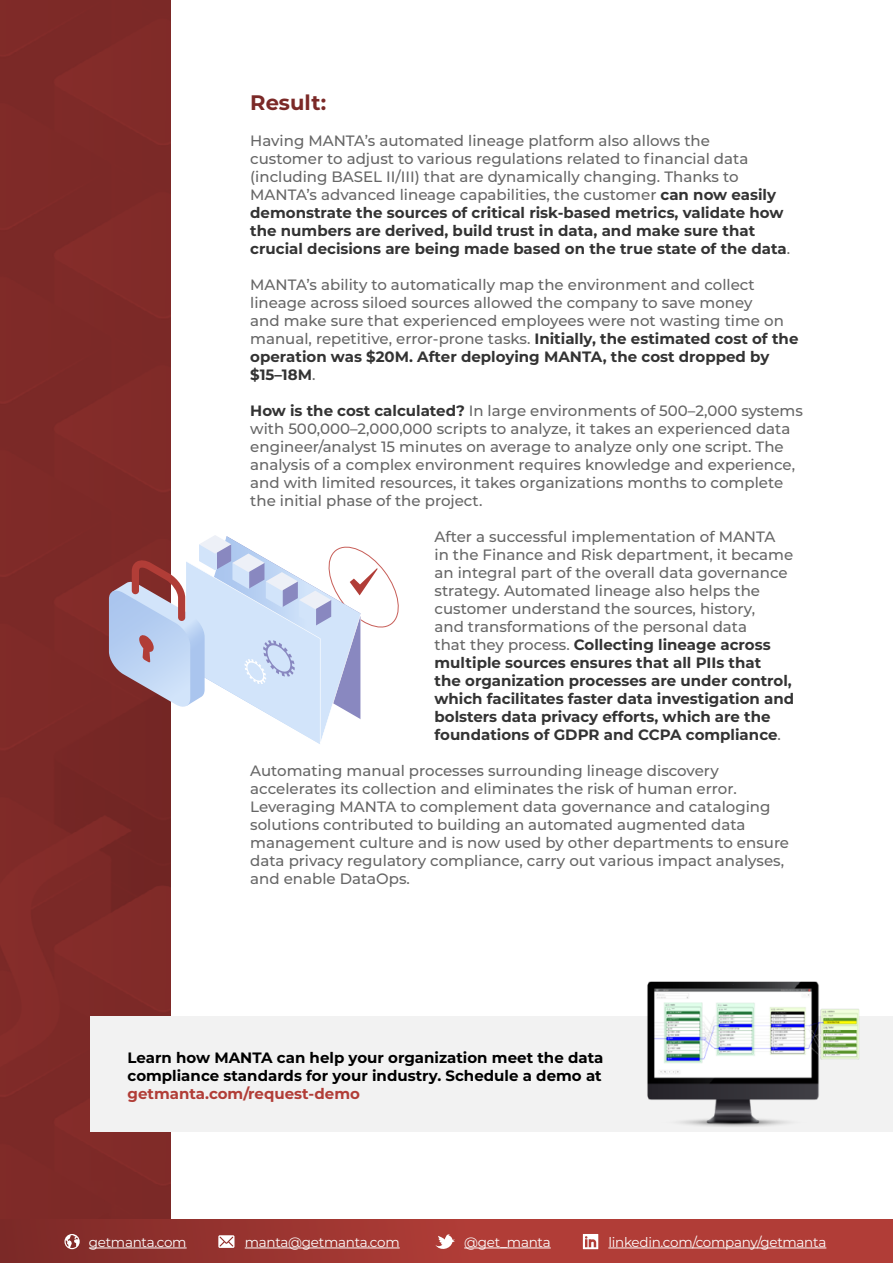
<style>
.page{position:relative;width:893px;height:1263px;background:#fff}
.page>*{position:absolute;margin:0;border:0;box-sizing:border-box;transform-origin:0 0}
.t1{font:700 21px "Montserrat";color:#7b2927}
.t2{font:500 15px/18px "Montserrat";color:#666}
.t3{font:700 15px/18px "Montserrat";color:#000}
.t4{font:700 15px "Montserrat";color:#b13d37}
.t5{font:13.5px "Montserrat";letter-spacing:-.02em;color:#fff}
.s1{font-weight:700;color:#333}
</style>
<div class="page">
<div style="left:0;top:0;width:170px;height:1263px;background:#7b2927"></div>
<div style="left:90px;top:1016px;width:803px;height:115px;background:#f2f2f2"></div>
<img style="left:635px;top:981px;width:233px;height:151px">
<div style="left:0;top:1219px;width:893px;height:44px;background:linear-gradient(to right,#872e2b,#bf423b)"></div>
<hr style="left:89px;top:1247px;width:98px;height:1px;background:#fff">
<hr style="left:245px;top:1247px;width:155px;height:1px;background:#fff">
<hr style="left:464px;top:1247px;width:87px;height:1px;background:#fff">
<hr style="left:608px;top:1247px;width:218px;height:1px;background:#fff">
<svg style="left:218px;top:1235px;width:16px;height:13px"></svg>
<svg style="left:435px;top:1234px;width:20px;height:18px"></svg>
<svg style="left:64px;top:1234px;width:16px;height:15px"></svg>
<svg style="left:583px;top:1234px;width:15px;height:15px"></svg>
<svg style="left:109px;top:535px;width:290px;height:209px"></svg>
<h1 class="t1" style="left:250px;top:88px;width:78px">Result:</h1>
<p class="t2" style="left:250px;top:131px;width:541px">Having MANTA’s automated lineage platform also allows the<br>customer to adjust to various regulations related to financial data (including BASEL II/III) that are dynamically changing. Thanks to MANTA’s advanced lineage capabilities, the customer <span class="s1">can now easily demonstrate the sources of critical risk-based metrics, validate how the numbers are derived, build trust in data, and make sure that crucial decisions are being made based on the true state of the data</span>.</p>
<p class="t2" style="left:250px;top:275px;width:550px">MANTA’s ability to automatically map the environment and collect lineage across siloed sources allowed the company to save money<br>and make sure that experienced employees were not wasting time on manual, repetitive, error-prone tasks. <span class="s1">Initially, the estimated cost of the operation was $20M. After deploying MANTA, the cost dropped by $15–18M</span>.</p>
<p class="t2" style="left:250px;top:401px;width:554px"><span class="s1">How is the cost calculated?</span> In large environments of 500–2,000 systems with 500,000–2,000,000 scripts to analyze, it takes an experienced data engineer/analyst 15 minutes on average to analyze only one script. The analysis of a complex environment requires knowledge and experience, and with limited resources, it takes organizations months to complete the initial phase of the project.</p>
<p class="t2" style="left:434px;top:527px;width:361px">After a successful implementation of MANTA<br>in the Finance and Risk department, it became an integral part of the overall data governance strategy. Automated lineage also helps the customer understand the sources, history,<br>and transformations of the personal data<br>that they process. <span class="s1">Collecting lineage across multiple sources ensures that all PIIs that<br>the organization processes are under control, which facilitates faster data investigation and bolsters data privacy efforts, which are the foundations of GDPR and CCPA compliance</span>.</p>
<p class="t2" style="left:250px;top:761px;width:540px">Automating manual processes surrounding lineage discovery accelerates its collection and eliminates the risk of human error.<br>Leveraging MANTA to complement data governance and cataloging solutions contributed to building an automated augmented data management culture and is now used by other departments to ensure data privacy regulatory compliance, carry out various impact analyses, and enable DataOps.</p>
<p class="t3" style="left:128px;top:1048px;width:477px">Learn how MANTA can help your organization meet the data compliance standards for your industry. Schedule a demo at</p>
<p class="t4" style="left:128px;top:1083px;width:234px">getmanta.com/request-demo</p>
<p class="t5" style="left:89px;top:1232px;width:99px">getmanta.com</p>
<p class="t5" style="left:245px;top:1232px;width:156px">manta@getmanta.com</p>
<p class="t5" style="left:464px;top:1232px;width:88px">@get_manta</p>
<p class="t5" style="left:608px;top:1232px;width:219px">linkedin.com/company/getmanta</p>
</div>
